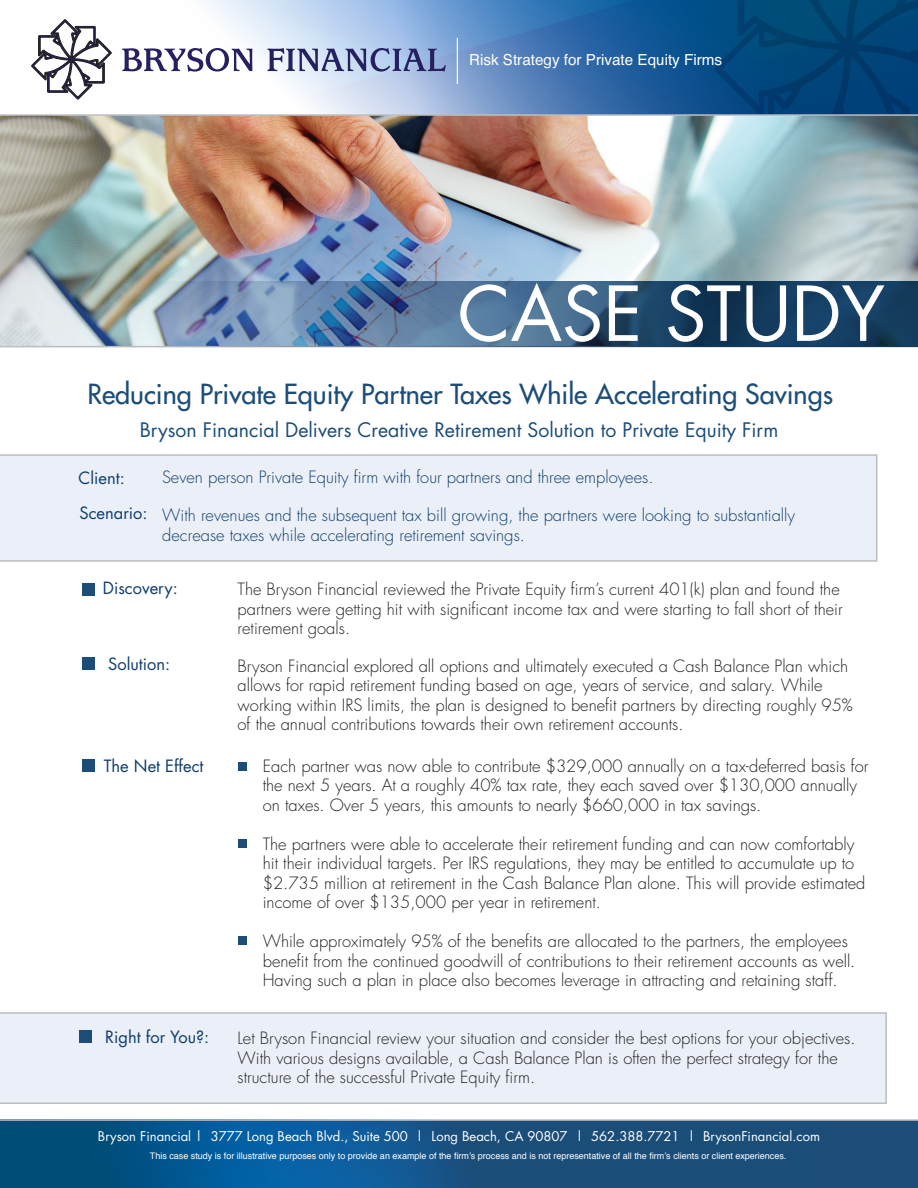
<style>
.page{position:relative;width:918px;height:1188px;background:#fff}
.page>*{position:absolute;margin:0;border:0;box-sizing:border-box;transform-origin:0 0}
.t1{font:73.65px "Futura";color:#fff}
.t2{font:27px "Futura";color:#1c4d79}
.t3{font:19.5px "Futura";color:#1c4d79}
.t4{font:300 16.5px/19.5px "Futura";color:#231f20}
.t5{font:300 16.5px/19.5px "Futura";color:#0e3d6b}
.t6{font:16.5px/35.5px "Futura";color:#0e3d6b}
.t7{font:15.3px "Helvetica";color:#fff}
.t8{font:13.05px "Futura";color:#fff}
.t9{font:9px "Helvetica";color:#fff}
</style>
<div class="page">
<svg style="left:31px;top:0;width:295px;height:114px"></svg>
<svg style="left:326px;top:0;width:389px;height:114px;background:#5887bc"></svg>
<svg style="left:715px;top:0;width:203px;height:114px;background:#047"></svg>
<img style="left:0;top:114px;width:918px;height:233px">
<img style="left:54px;top:281px;width:864px;height:65px">
<div style="left:0;top:1012px;width:887px;height:92px;background:#ebeff8"></div>
<div style="left:0;top:454px;width:878px;height:108px;background:#ebeff8"></div>
<div style="left:0;top:1120px;width:918px;height:68px;background:#1c4d79"></div>
<svg style="left:0;top:1121px;width:453px;height:67px;background:#06568f"></svg>
<hr style="left:0;top:1119px;width:918px;height:2px;background:#bcbdc0">
<div style="left:82px;top:583px;width:13px;height:12px;background:#1c4d79"></div>
<div style="left:82px;top:657px;width:13px;height:13px;background:#1c4d79"></div>
<div style="left:238px;top:762px;width:8px;height:9px;background:#1c4d79"></div>
<div style="left:238px;top:839px;width:8px;height:9px;background:#1c4d79"></div>
<div style="left:238px;top:936px;width:8px;height:9px;background:#1c4d79"></div>
<div style="left:79px;top:1030px;width:13px;height:13px;background:#1c4d79"></div>
<div style="left:82px;top:759px;width:13px;height:12px;background:#1c4d79"></div>
<svg style="left:122px;top:48px;width:130px;height:24px"></svg>
<svg style="left:268px;top:48px;width:178px;height:24px;background:#8d99bf"></svg>
<svg style="left:32px;top:20px;width:80px;height:79px"></svg>
<hr style="left:457px;top:38px;width:1px;height:46px;background:#fff">
<p class="t7" style="left:469px;top:48px;width:255px">Risk Strategy for Private Equity Firms</p>
<h1 class="t1" style="left:458px;top:263px;width:429px">CASE STUDY</h1>
<h2 class="t2" style="left:87px;top:377px;width:747px">Reducing Private Equity Partner Taxes While Accelerating Savings</h2>
<p class="t3" style="left:140px;top:417px;width:640px">Bryson Financial Delivers Creative Retirement Solution to Private Equity Firm</p>
<p class="t6" style="left:79px;top:460px;width:70px">Client:<br>Scenario:</p>
<p class="t5" style="left:162px;top:468px;width:493px">Seven person Private Equity firm with four partners and three employees.</p>
<p class="t5" style="left:162px;top:506px;width:634px">With revenues and the subsequent tax bill growing, the partners were looking to substantially decrease taxes while accelerating retirement savings.</p>
<p class="t6" style="left:103px;top:570px;width:76px">Discovery:</p>
<p class="t4" style="left:238px;top:580px;width:607px">The Bryson Financial reviewed the Private Equity firm’s current 401(k) plan and found the partners were getting hit with significant income tax and were starting to fall short of their retirement goals.</p>
<p class="t6" style="left:108px;top:646px;width:64px">Solution:</p>
<p class="t4" style="left:238px;top:656px;width:617px">Bryson Financial explored all options and ultimately executed a Cash Balance Plan which allows for rapid retirement funding based on age, years of service, and salary. While working within IRS limits, the plan is designed to benefit partners by directing roughly 95% of the annual contributions towards their own retirement accounts.</p>
<p class="t6" style="left:104px;top:748px;width:101px">The Net Effect</p>
<p class="t6" style="left:105px;top:1019px;width:105px">Right for You?:</p>
<p class="t4" style="left:263px;top:756px;width:607px">Each partner was now able to contribute $329,000 annually on a tax-deferred basis for the next 5 years. At a roughly 40% tax rate, they each saved over $130,000 annually on taxes. Over 5 years, this amounts to nearly $660,000 in tax savings.</p>
<p class="t4" style="left:263px;top:834px;width:604px">The partners were able to accelerate their retirement funding and can now comfortably hit their individual targets. Per IRS regulations, they may be entitled to accumulate up to $2.735 million at retirement in the Cash Balance Plan alone. This will provide estimated income of over $135,000 per year in retirement.</p>
<p class="t4" style="left:263px;top:932px;width:594px">While approximately 95% of the benefits are allocated to the partners, the employees benefit from the continued goodwill of contributions to their retirement accounts as well.<br>Having such a plan in place also becomes leverage in attracting and retaining staff.</p>
<p class="t4" style="left:238px;top:1029px;width:619px">Let Bryson Financial review your situation and consider the best options for your objectives.<br>With various designs available, a Cash Balance Plan is often the perfect strategy for the structure of the successful Private Equity firm.</p>
<p class="t8" style="left:98px;top:1128px;width:724px">Bryson Financial | 3777 Long Beach Blvd., Suite 500 | Long Beach, CA 90807 | 562.388.7721 | BrysonFinancial.com</p>
<p class="t9" style="left:150px;top:1149px;width:638px">This case study is for illustrative purposes only to provide an example of the firm’s process and is not representative of all the firm’s clients or client experiences.</p>
</div>
